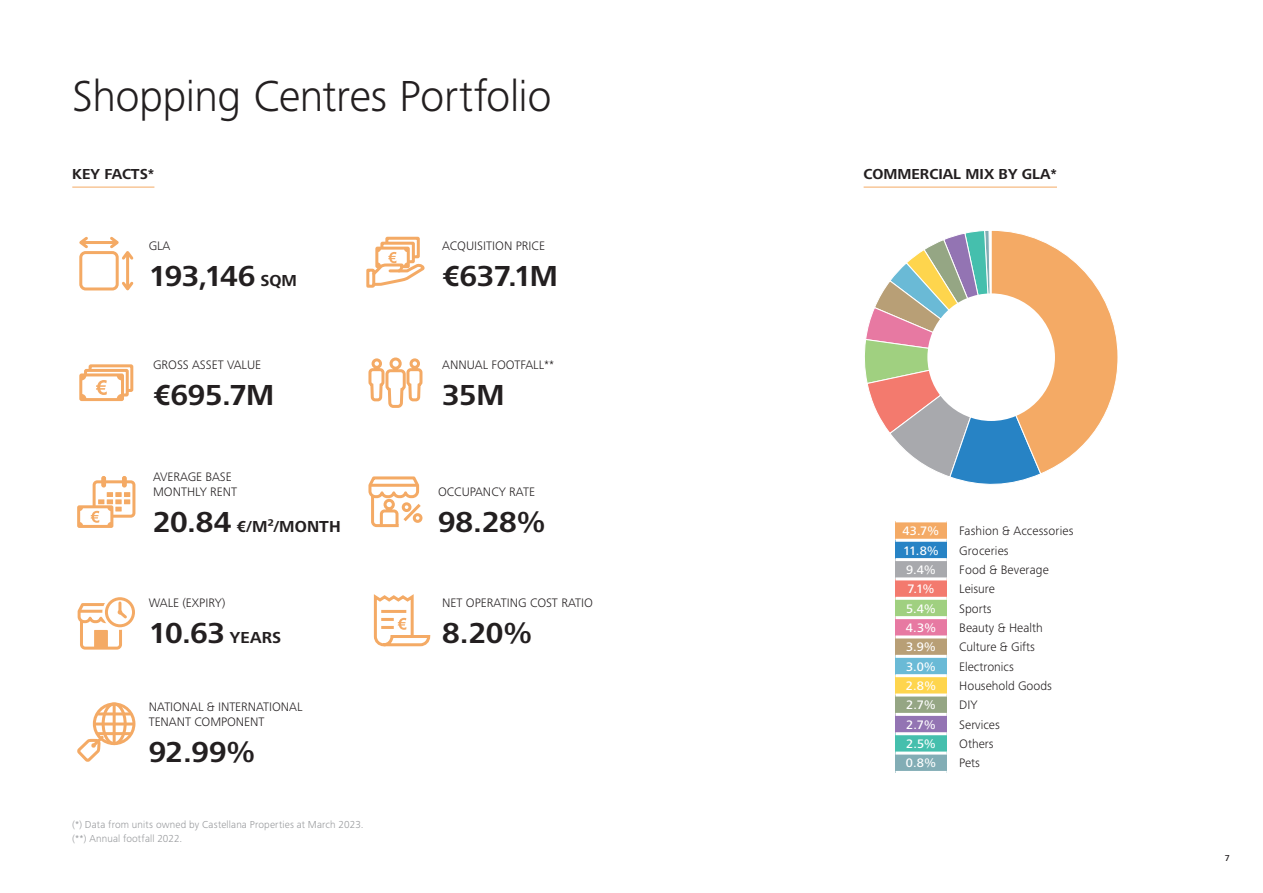
<style>
.page{position:relative;width:1263px;height:893px;background:#fff}
.page>*{position:absolute;margin:0;border:0;box-sizing:border-box;transform-origin:0 0}
.t1{font:300 45px "Frutiger Next Pro";letter-spacing:-.01em;color:#231f20}
.t2{font:700 30px "Frutiger Next Pro";letter-spacing:-.02em;color:#231f20}
.t3{font:700 16.5px "Frutiger Next Pro";letter-spacing:.005em;color:#231f20}
.t4{font:700 15px "Frutiger Next Pro";color:#231f20}
.t5{font:300 12.75px/15.3px "Frutiger Next Pro";color:#231f20}
.t6{font:500 12.75px "Frutiger Next Pro";color:#fff}
.t7{font:300 10.5px/13.5px "Frutiger Next Pro";letter-spacing:.015em;color:#95979a}
.t8{font:500 9px "Frutiger Next Pro";color:#231f20}
.s1{font-size:16.5px}
.s2{font-size:30px}
</style>
<div class="page">
<div style="left:79px;top:251px;width:40px;height:39px;border:3px solid #f4aa65;border-radius:5px"></div>
<hr style="left:82px;top:241px;width:34px;height:3px;background:#f4aa65">
<svg style="left:79px;top:236px;width:9px;height:13px"></svg>
<hr style="left:126px;top:255px;width:3px;height:32px;background:#f4aa65">
<svg style="left:107px;top:236px;width:27px;height:26px"></svg>
<svg style="left:122px;top:279px;width:12px;height:12px"></svg>
<svg style="left:385px;top:240px;width:32px;height:18px"></svg>
<div style="left:385px;top:237px;width:35px;height:21px;border:3px solid #f4aa65"></div>
<svg style="left:382px;top:243px;width:31px;height:19px"></svg>
<div style="left:380px;top:242px;width:35px;height:21px;border:3px solid #f4aa65"></div>
<div style="left:375px;top:247px;width:35px;height:21px;border:3px solid #f4aa65"></div>
<svg style="left:366px;top:248px;width:58px;height:40px"></svg>
<div style="left:90px;top:366px;width:42px;height:24px;background:#fef7f1"></div>
<div style="left:89px;top:364px;width:44px;height:28px;border:3px solid #f4aa65"></div>
<div style="left:86px;top:370px;width:41px;height:25px;background:#fff"></div>
<div style="left:84px;top:369px;width:45px;height:27px;border:3px solid #f4aa65"></div>
<div style="left:81px;top:375px;width:42px;height:25px;background:#fff"></div>
<div style="left:79px;top:373px;width:45px;height:28px;border:3px solid #f4aa65"></div>
<svg style="left:96px;top:380px;width:11px;height:15px"></svg>
<svg style="left:81px;top:375px;width:5px;height:5px"></svg>
<svg style="left:81px;top:394px;width:5px;height:5px"></svg>
<svg style="left:117px;top:375px;width:5px;height:5px"></svg>
<svg style="left:117px;top:394px;width:5px;height:5px"></svg>
<svg style="left:368px;top:357px;width:55px;height:51px"></svg>
<div style="left:105px;top:597px;width:30px;height:30px;border:3px solid #f4aa65;border-radius:50%"></div>
<svg style="left:77px;top:600px;width:54px;height:50px"></svg>
<svg style="left:373px;top:594px;width:58px;height:53px"></svg>
<div style="left:93px;top:480px;width:42px;height:38px;border:3px solid #f4aa65;border-radius:3px"></div>
<div style="left:77px;top:505px;width:36px;height:23px;border:3px solid #f4aa65"></div>
<svg style="left:79px;top:507px;width:4px;height:4px"></svg>
<svg style="left:79px;top:522px;width:4px;height:4px"></svg>
<svg style="left:91px;top:492px;width:39px;height:34px"></svg>
<div style="left:101px;top:476px;width:5px;height:11px;border:2px solid #f4aa65"></div>
<div style="left:122px;top:476px;width:5px;height:11px;border:2px solid #f4aa65"></div>
<div style="left:102px;top:476px;width:4px;height:11px;border:2px solid #f4aa65"></div>
<div style="left:122px;top:476px;width:4px;height:11px;border:2px solid #f4aa65"></div>
<svg style="left:368px;top:476px;width:55px;height:52px"></svg>
<div style="left:402px;top:502px;width:9px;height:10px;border:3px solid #f4aa65;border-radius:50%"></div>
<div style="left:413px;top:513px;width:9px;height:10px;border:3px solid #f4aa65;border-radius:50%"></div>
<hr style="left:370px;top:484px;width:48px;height:3px;background:#f4aa65">
<hr style="left:72px;top:187px;width:82px;height:1px;background:#f4aa65">
<div style="left:895px;top:521px;width:51px;height:19px;background:#f4aa65"></div>
<div style="left:895px;top:540px;width:51px;height:20px;background:#2783c5"></div>
<div style="left:895px;top:560px;width:51px;height:19px;background:#a8a9ad"></div>
<div style="left:895px;top:579px;width:51px;height:19px;background:#f37a6e"></div>
<div style="left:895px;top:598px;width:51px;height:20px;background:#a0d080"></div>
<div style="left:895px;top:618px;width:51px;height:19px;background:#e779a2"></div>
<div style="left:895px;top:637px;width:51px;height:19px;background:#b89f76"></div>
<div style="left:895px;top:656px;width:51px;height:20px;background:#6abad6"></div>
<div style="left:895px;top:676px;width:51px;height:19px;background:#fed54d"></div>
<div style="left:895px;top:695px;width:51px;height:19px;background:#95a684"></div>
<div style="left:895px;top:714px;width:51px;height:20px;background:#9374b3"></div>
<div style="left:895px;top:734px;width:51px;height:19px;background:#45bfad"></div>
<div style="left:895px;top:753px;width:51px;height:19px;background:#82adb5"></div>
<hr style="left:895px;top:519px;width:51px;height:3px;background:#fff">
<hr style="left:895px;top:539px;width:51px;height:3px;background:#fff">
<hr style="left:895px;top:558px;width:51px;height:3px;background:#fff">
<hr style="left:895px;top:577px;width:51px;height:3px;background:#fff">
<hr style="left:895px;top:597px;width:51px;height:3px;background:#fff">
<hr style="left:895px;top:616px;width:51px;height:3px;background:#fff">
<hr style="left:895px;top:635px;width:51px;height:3px;background:#fff">
<hr style="left:895px;top:655px;width:51px;height:3px;background:#fff">
<hr style="left:895px;top:674px;width:51px;height:3px;background:#fff">
<hr style="left:895px;top:693px;width:51px;height:3px;background:#fff">
<hr style="left:895px;top:713px;width:51px;height:3px;background:#fff">
<hr style="left:895px;top:732px;width:51px;height:3px;background:#fff">
<hr style="left:895px;top:752px;width:51px;height:3px;background:#fff">
<hr style="left:895px;top:771px;width:51px;height:3px;background:#fff">
<hr style="left:864px;top:187px;width:193px;height:1px;background:#f4aa65">
<svg style="left:865px;top:230px;width:253px;height:255px"></svg>
<div style="left:927px;top:293px;width:128px;height:128px;background:#fff;border-radius:50%"></div>
<div style="left:93px;top:702px;width:42px;height:43px;border:3px solid #f4aa65;border-radius:50%"></div>
<hr style="left:113px;top:704px;width:3px;height:40px;background:#f4aa65">
<hr style="left:95px;top:722px;width:39px;height:3px;background:#f4aa65">
<hr style="left:98px;top:712px;width:32px;height:3px;background:#f4aa65">
<hr style="left:98px;top:732px;width:32px;height:3px;background:#f4aa65">
<div style="left:102px;top:702px;width:25px;height:43px;border:3px solid #f4aa65;border-radius:50%"></div>
<svg style="left:77px;top:733px;width:29px;height:29px"></svg>
<h1 class="t1" style="left:72px;top:70px;width:481px">Shopping Centres Portfolio</h1>
<p class="t4" style="left:72px;top:165px;width:84px">KEY FACTS*</p>
<p class="t5" style="left:149px;top:238px;width:23px">GLA</p>
<h2 class="t2" style="left:149px;top:259px;width:150px">193,146 <span class="s1">SQM</span></h2>
<p class="t5" style="left:153px;top:357px;width:109px">GROSS ASSET VALUE</p>
<h2 class="t2" style="left:153px;top:378px;width:123px">€695.7M</h2>
<p class="t5" style="left:153px;top:469px;width:86px">AVERAGE BASE<br>MONTHLY RENT</p>
<p class="t3" style="left:153px;top:517px;width:189px"><span class="s2">20.84</span> €/M²/MONTH</p>
<p class="t5" style="left:149px;top:595px;width:78px">WALE (EXPIRY)</p>
<h2 class="t2" style="left:149px;top:616px;width:134px">10.63 <span class="s1">YEARS</span></h2>
<p class="t5" style="left:149px;top:699px;width:155px">NATIONAL &amp; INTERNATIONAL<br>TENANT COMPONENT</p>
<h2 class="t2" style="left:149px;top:735px;width:108px">92.99%</h2>
<p class="t7" style="left:72px;top:818px;width:293px">(*) Data from units owned by Castellana Properties at March 2023. (**) Annual footfall 2022.</p>
<p class="t5" style="left:442px;top:238px;width:104px">ACQUISITION PRICE</p>
<h2 class="t2" style="left:442px;top:259px;width:117px">€637.1M</h2>
<p class="t5" style="left:442px;top:357px;width:114px">ANNUAL FOOTFALL**</p>
<h2 class="t2" style="left:442px;top:378px;width:64px">35M</h2>
<p class="t5" style="left:438px;top:484px;width:99px">OCCUPANCY RATE</p>
<h2 class="t2" style="left:438px;top:505px;width:109px">98.28%</h2>
<p class="t5" style="left:442px;top:595px;width:152px">NET OPERATING COST RATIO</p>
<h2 class="t2" style="left:442px;top:616px;width:92px">8.20%</h2>
<p class="t4" style="left:864px;top:165px;width:195px">COMMERCIAL MIX BY GLA*</p>
<p class="t6" style="left:903px;top:524px;width:38px">43.7%</p>
<p class="t5" style="left:959px;top:523px;width:116px">Fashion &amp; Accessories</p>
<p class="t6" style="left:903px;top:543px;width:37px">11.8%</p>
<p class="t5" style="left:959px;top:543px;width:51px">Groceries</p>
<p class="t6" style="left:906px;top:562px;width:31px">9.4%</p>
<p class="t5" style="left:959px;top:562px;width:91px">Food &amp; Beverage</p>
<p class="t6" style="left:907px;top:582px;width:29px">7.1%</p>
<p class="t5" style="left:959px;top:581px;width:37px">Leisure</p>
<p class="t6" style="left:906px;top:601px;width:31px">5.4%</p>
<p class="t5" style="left:959px;top:601px;width:34px">Sports</p>
<p class="t6" style="left:906px;top:620px;width:32px">4.3%</p>
<p class="t5" style="left:959px;top:620px;width:85px">Beauty &amp; Health</p>
<p class="t6" style="left:906px;top:640px;width:31px">3.9%</p>
<p class="t5" style="left:959px;top:639px;width:77px">Culture &amp; Gifts</p>
<p class="t6" style="left:906px;top:659px;width:31px">3.0%</p>
<p class="t5" style="left:959px;top:659px;width:56px">Electronics</p>
<p class="t6" style="left:906px;top:678px;width:32px">2.8%</p>
<p class="t5" style="left:959px;top:678px;width:94px">Household Goods</p>
<p class="t6" style="left:906px;top:698px;width:31px">2.7%</p>
<p class="t5" style="left:959px;top:697px;width:20px">DIY</p>
<p class="t6" style="left:906px;top:717px;width:31px">2.7%</p>
<p class="t5" style="left:959px;top:717px;width:42px">Services</p>
<p class="t6" style="left:906px;top:736px;width:31px">2.5%</p>
<p class="t5" style="left:959px;top:736px;width:36px">Others</p>
<p class="t6" style="left:906px;top:756px;width:32px">0.8%</p>
<p class="t5" style="left:959px;top:755px;width:22px">Pets</p>
<p class="t8" style="left:1225px;top:853px;width:7px">7</p>
</div>
